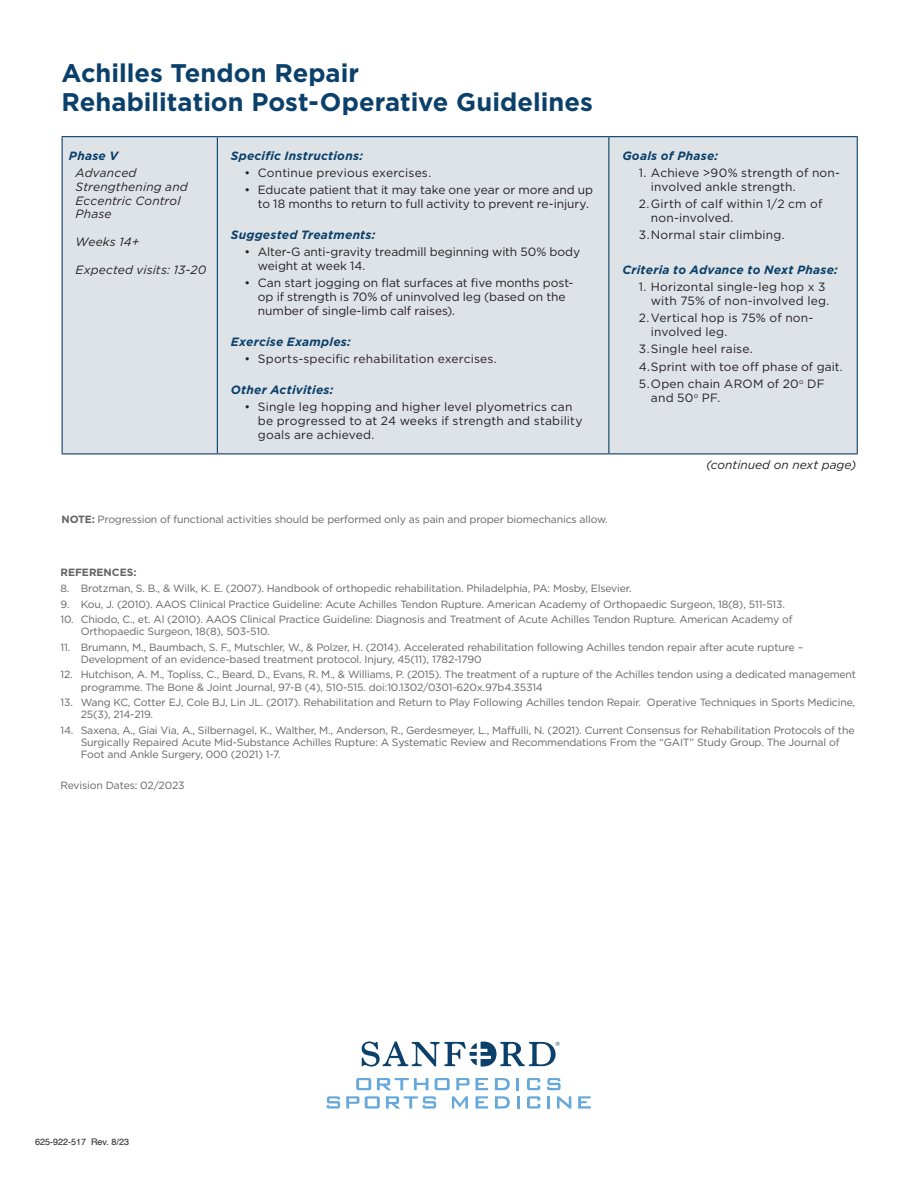
<style>
.page{position:relative;width:918px;height:1188px;background:#fff}
.page>*{position:absolute;margin:0;border:0;box-sizing:border-box;transform-origin:0 0}
.t1{font:700 25.5px/29.2px "Gotham";color:#0a406a}
.t2{font:12px/13.8px "Gotham";letter-spacing:.005em;color:#231f20}
.t3{font:italic 700 12px "Gotham";letter-spacing:.02em;color:#0a406a}
.t4{font:italic 12px/13.8px "Gotham";letter-spacing:.01em;color:#231f20}
.t5{font:10.5px/12px "Gotham";letter-spacing:-.015em;color:#636366}
.t6{font:700 10.5px "Gotham";color:#636366}
.t7{font:9px "Helvetica";letter-spacing:-.005em;color:#231f20}
.s1{font-weight:700}
</style>
<div class="page">
<div style="left:63px;top:137px;width:794px;height:316px;background:#dee3e8"></div>
<hr style="left:62px;top:136px;width:155px;height:1px;background:#0a406a">
<hr style="left:62px;top:137px;width:1px;height:316px;background:#0a406a">
<hr style="left:217px;top:136px;width:392px;height:1px;background:#0a406a">
<hr style="left:217px;top:137px;width:1px;height:316px;background:#0a406a">
<hr style="left:609px;top:136px;width:249px;height:1px;background:#0a406a">
<hr style="left:608px;top:137px;width:1px;height:316px;background:#0a406a">
<hr style="left:857px;top:137px;width:1px;height:316px;background:#0a406a">
<hr style="left:62px;top:453px;width:155px;height:1px;background:#0a406a">
<hr style="left:217px;top:453px;width:392px;height:1px;background:#0a406a">
<hr style="left:609px;top:453px;width:249px;height:1px;background:#0a406a">
<svg style="left:356px;top:1078px;width:15px;height:12px"></svg>
<svg style="left:377px;top:1078px;width:51px;height:12px"></svg>
<svg style="left:435px;top:1078px;width:15px;height:12px"></svg>
<svg style="left:456px;top:1078px;width:32px;height:12px"></svg>
<svg style="left:495px;top:1078px;width:15px;height:12px"></svg>
<svg style="left:517px;top:1078px;width:2px;height:12px"></svg>
<svg style="left:527px;top:1078px;width:13px;height:12px"></svg>
<svg style="left:547px;top:1078px;width:14px;height:12px"></svg>
<svg style="left:326px;top:1096px;width:14px;height:13px"></svg>
<svg style="left:346px;top:1096px;width:13px;height:13px"></svg>
<svg style="left:365px;top:1096px;width:15px;height:13px"></svg>
<svg style="left:386px;top:1096px;width:50px;height:13px"></svg>
<svg style="left:452px;top:1096px;width:16px;height:13px"></svg>
<svg style="left:476px;top:1096px;width:12px;height:13px"></svg>
<svg style="left:495px;top:1096px;width:15px;height:13px"></svg>
<svg style="left:517px;top:1096px;width:2px;height:13px"></svg>
<svg style="left:527px;top:1096px;width:13px;height:13px"></svg>
<svg style="left:547px;top:1096px;width:3px;height:13px"></svg>
<svg style="left:557px;top:1096px;width:14px;height:13px"></svg>
<svg style="left:578px;top:1096px;width:13px;height:13px"></svg>
<svg style="left:362px;top:1041px;width:198px;height:26px"></svg>
<h1 class="t1" style="left:62px;top:58px;width:533px">Achilles Tendon Repair<br>Rehabilitation Post-Operative Guidelines</h1>
<p class="t3" style="left:69px;top:148px;width:51px">Phase V</p>
<p class="t4" style="left:76px;top:166px;width:114px">Advanced<br>Strengthening and<br>Eccentric Control<br>Phase</p>
<p class="t4" style="left:76px;top:235px;width:65px">Weeks 14+</p>
<p class="t4" style="left:76px;top:262px;width:132px">Expected visits: 13-20</p>
<p class="t3" style="left:231px;top:148px;width:134px">Specific Instructions:</p>
<p class="t2" style="left:244px;top:166px;width:188px">• Continue previous exercises.</p>
<p class="t2" style="left:258px;top:183px;width:337px;text-indent:-14px">• Educate patient that it may take one year or more and up to 18 months to return to full activity to prevent re-injury.</p>
<p class="t3" style="left:231px;top:227px;width:146px">Suggested Treatments:</p>
<p class="t2" style="left:258px;top:245px;width:324px;text-indent:-14px">• Alter-G anti-gravity treadmill beginning with 50% body weight at week 14.</p>
<p class="t2" style="left:258px;top:276px;width:317px;text-indent:-14px">• Can start jogging on flat surfaces at five months post&shy;op if strength is 70% of uninvolved leg (based on the number of single-limb calf raises).</p>
<p class="t3" style="left:231px;top:334px;width:121px">Exercise Examples:</p>
<p class="t2" style="left:244px;top:352px;width:254px">• Sports-specific rehabilitation exercises.</p>
<p class="t3" style="left:231px;top:382px;width:104px">Other Activities:</p>
<p class="t2" style="left:258px;top:400px;width:326px;text-indent:-14px">• Single leg hopping and higher level plyometrics can be progressed to at 24 weeks if strength and stability goals are achieved.</p>
<p class="t3" style="left:622px;top:148px;width:97px">Goals of Phase:</p>
<p class="t2" style="left:651px;top:166px;width:191px;text-indent:-12px">1. Achieve &gt;90% strength of non&shy;involved ankle strength.</p>
<p class="t2" style="left:651px;top:197px;width:173px;text-indent:-12px">2.Girth of calf within 1/2 cm of non-involved.</p>
<p class="t2" style="left:639px;top:228px;width:147px">3.Normal stair climbing.</p>
<p class="t3" style="left:622px;top:262px;width:217px">Criteria to Advance to Next Phase:</p>
<p class="t2" style="left:651px;top:280px;width:180px;text-indent:-12px">1. Horizontal single-leg hop x 3 with 75% of non-involved leg.</p>
<p class="t2" style="left:651px;top:311px;width:164px;text-indent:-12px">2.Vertical hop is 75% of non&shy;involved leg.</p>
<p class="t2" style="left:639px;top:340px;width:205px;line-height:17.2px">3.Single heel raise.<br>4.Sprint with toe off phase of gait.<br>5.Open chain AROM of 20<sup>o</sup> DF</p>
<p class="t2" style="left:651px;top:390px;width:71px">and 50<sup>o</sup> PF.</p>
<p class="t4" style="left:706px;top:458px;width:152px">(continued on next page)</p>
<p class="t5" style="left:62px;top:513px;width:548px"><span class="s1">NOTE:</span> Progression of functional activities should be performed only as pain and proper biomechanics allow.</p>
<p class="t6" style="left:60px;top:566px;width:78px">REFERENCES:</p>
<p class="t5" style="left:60px;top:582px;width:573px">8. Brotzman, S. B., &amp; Wilk, K. E. (2007). Handbook of orthopedic rehabilitation. Philadelphia, PA: Mosby, Elsevier.</p>
<p class="t5" style="left:60px;top:598px;width:726px">9. Kou, J. (2010). AAOS Clinical Practice Guideline: Acute Achilles Tendon Rupture. American Academy of Orthopaedic Surgeon, 18(8), 511-513.</p>
<p class="t5" style="left:81px;top:613px;width:714px;text-indent:-20px">10. Chiodo, C., et. Al (2010). AAOS Clinical Practice Guideline: Diagnosis and Treatment of Acute Achilles Tendon Rupture. American Academy of<br>Orthopaedic Surgeon, 18(8), 503-510.</p>
<p class="t5" style="left:81px;top:641px;width:724px;text-indent:-20px">11. Brumann, M., Baumbach, S. F., Mutschler, W., &amp; Polzer, H. (2014). Accelerated rehabilitation following Achilles tendon repair after acute rupture –<br>Development of an evidence-based treatment protocol. Injury, 45(11), 1782-1790</p>
<p class="t5" style="left:81px;top:669px;width:777px;text-indent:-20px">12. Hutchison, A. M., Topliss, C., Beard, D., Evans, R. M., &amp; Williams, P. (2015). The treatment of a rupture of the Achilles tendon using a dedicated management programme. The Bone &amp; Joint Journal, 97-B (4), 510-515. doi:10.1302/0301-620x.97b4.35314</p>
<p class="t5" style="left:81px;top:696px;width:776px;text-indent:-20px">13. Wang KC, Cotter EJ, Cole BJ, Lin JL. (2017). Rehabilitation and Return to Play Following Achilles tendon Repair. Operative Techniques in Sports Medicine,<br>25(3), 214-219.</p>
<p class="t5" style="left:81px;top:724px;width:775px;text-indent:-20px">14. Saxena, A., Giai Via, A., Silbernagel, K., Walther, M., Anderson, R., Gerdesmeyer, L., Maffulli, N. (2021). Current Consensus for Rehabilitation Protocols of the<br>Surgically Repaired Acute Mid-Substance Achilles Rupture: A Systematic Review and Recommendations From the “GAIT” Study Group. The Journal of<br>Foot and Ankle Surgery, 000 (2021) 1-7.</p>
<p class="t5" style="left:60px;top:779px;width:126px">Revision Dates: 02/2023</p>
<p class="t7" style="left:35px;top:1135px;width:95px">625-922-517 Rev. 8/23</p>
</div>
